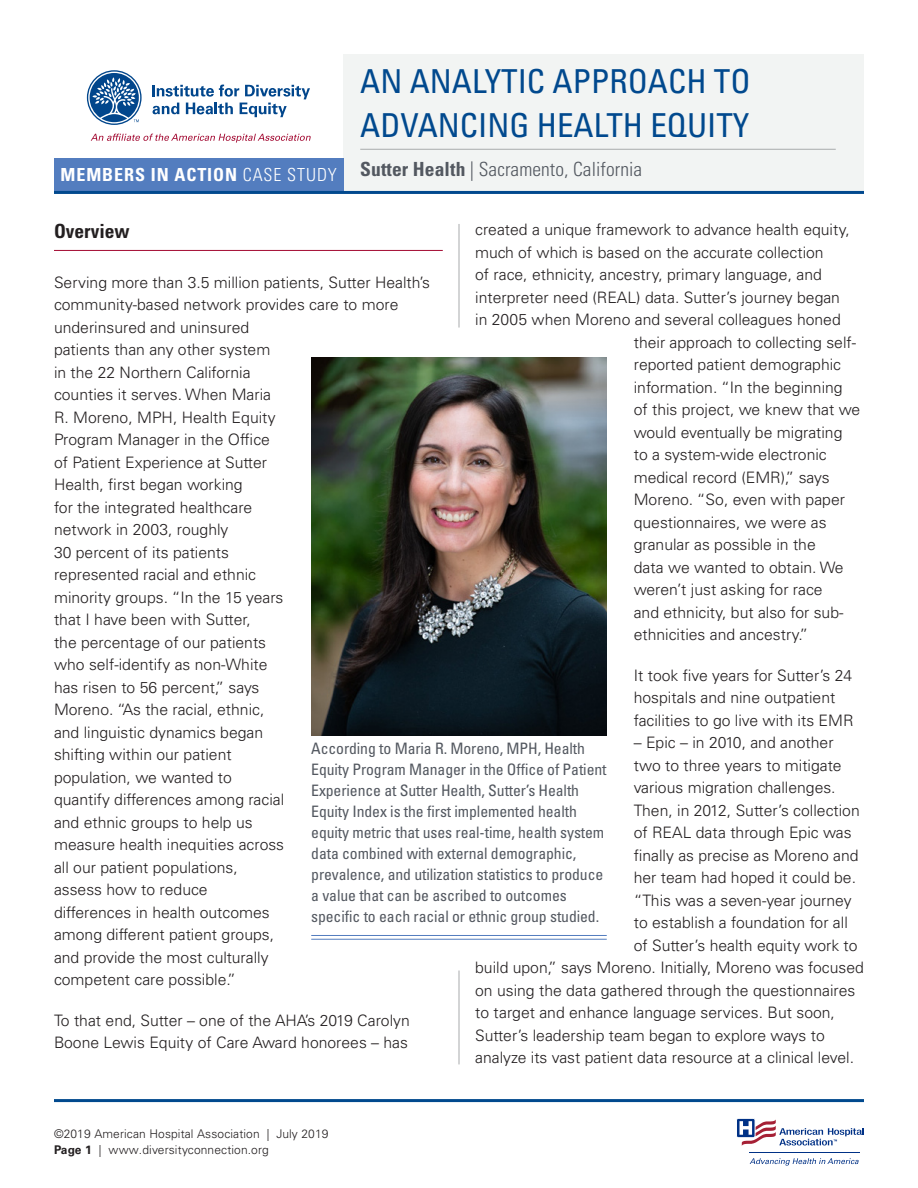
<style>
.page{position:relative;width:918px;height:1188px;background:#fff}
.page>*{position:absolute;margin:0;border:0;box-sizing:border-box;transform-origin:0 0}
.t1{font:condensed 33px/43.5px "Univers LT Std";color:#01498e}
.t2{font:300 condensed 19.5px "Univers LT Std";letter-spacing:.005em;color:#535860}
.subhead{font:700 condensed 19.5px "Univers LT Std";color:#231f20}
.t3{font:700 condensed 18px "Univers LT Std";letter-spacing:.05em;color:#fff}
.t4{font:300 15.75px/22.5px "Univers LT Std";color:#231f20}
.t5{font:condensed 15.75px/21px "Univers LT Std";letter-spacing:-.005em;color:#535860}
.t6{font:300 12px/16.5px "Univers LT Std";letter-spacing:.01em;color:#231f20}
.s1{font-weight:300}
.s2{font-weight:700}
</style>
<div class="page">
<hr style="left:54px;top:1099px;width:810px;height:3px;background:#01498e">
<hr style="left:749px;top:1152px;width:111px;height:1px;background:#003186">
<svg style="left:750px;top:1158px;width:109px;height:8px"></svg>
<svg style="left:736px;top:1118px;width:128px;height:28px"></svg>
<hr style="left:54px;top:250px;width:389px;height:1px;background:#a30a32">
<div style="left:344px;top:54px;width:520px;height:138px;background:#f2f4f3"></div>
<hr style="left:360px;top:149px;width:476px;height:1px;background:#a8abac">
<div style="left:54px;top:158px;width:290px;height:33px;background:#537dbf"></div>
<hr style="left:54px;top:191px;width:810px;height:3px;background:#01498e">
<hr style="left:459px;top:971px;width:1px;height:93px;background:#a8abac">
<svg style="left:87px;top:70px;width:55px;height:55px"></svg>
<svg style="left:88px;top:72px;width:52px;height:52px"></svg>
<svg style="left:90px;top:73px;width:49px;height:49px"></svg>
<svg style="left:153px;top:85px;width:157px;height:32px"></svg>
<svg style="left:91px;top:134px;width:220px;height:9px"></svg>
<hr style="left:459px;top:224px;width:1px;height:104px;background:#a8abac">
<hr style="left:311px;top:935px;width:296px;height:1px;background:#537dbf">
<hr style="left:311px;top:939px;width:296px;height:1px;background:#537dbf">
<img style="left:311px;top:358px;width:296px;height:378px">
<p class="t1" style="left:360px;top:59px;width:392px">AN ANALYTIC APPROACH TO<br>ADVANCING HEALTH EQUITY</p>
<p class="t3" style="left:61px;top:163px;width:278px">MEMBERS IN ACTION <span class="s1">CASE STUDY</span></p>
<p class="t2" style="left:360px;top:157px;width:283px"><span class="s2">Sutter Health</span> | Sacramento, California</p>
<p class="subhead" style="left:54px;top:219px;width:77px">Overview</p>
<p class="t4" style="left:54px;top:271px;width:378px">Serving more than 3.5 million patients, Sutter Health’s community-based network provides care to more underinsured and uninsured<br>patients than any other system<br>in the 22 Northern California<br>counties it serves. When Maria<br>R. Moreno, MPH, Health Equity<br>Program Manager in the Office<br>of Patient Experience at Sutter<br>Health, first began working<br>for the integrated healthcare<br>network in 2003, roughly<br>30 percent of its patients<br>represented racial and ethnic<br>minority groups. “In the 15 years<br>that I have been with Sutter,<br>the percentage of our patients<br>who self-identify as non-White<br>has risen to 56 percent,” says<br>Moreno. “As the racial, ethnic,<br>and linguistic dynamics began<br>shifting within our patient<br>population, we wanted to<br>quantify differences among racial<br>and ethnic groups to help us<br>measure health inequities across<br>all our patient populations,<br>assess how to reduce<br>differences in health outcomes<br>among different patient groups,<br>and provide the most culturally<br>competent care possible.”</p>
<p class="t4" style="left:54px;top:1009px;width:357px">To that end, Sutter – one of the AHA’s 2019 Carolyn<br>Boone Lewis Equity of Care Award honorees – has</p>
<p class="t4" style="left:475px;top:219px;width:376px">created a unique framework to advance health equity,</p>
<p class="t4" style="left:475px;top:241px;width:350px">much of which is based on the accurate collection</p>
<p class="t4" style="left:475px;top:264px;width:348px">of race, ethnicity, ancestry, primary language, and</p>
<p class="t4" style="left:475px;top:286px;width:366px">interpreter need (REAL) data. Sutter’s journey began</p>
<p class="t4" style="left:475px;top:309px;width:367px">in 2005 when Moreno and several colleagues honed</p>
<p class="t4" style="left:634px;top:331px;width:224px">their approach to collecting self-</p>
<p class="t4" style="left:634px;top:354px;width:209px">reported patient demographic</p>
<p class="t4" style="left:634px;top:376px;width:210px">information. “In the beginning</p>
<p class="t4" style="left:634px;top:399px;width:228px">of this project, we knew that we</p>
<p class="t4" style="left:634px;top:421px;width:210px">would eventually be migrating</p>
<p class="t4" style="left:634px;top:444px;width:195px">to a system-wide electronic</p>
<p class="t4" style="left:634px;top:466px;width:197px">medical record (EMR),” says</p>
<p class="t4" style="left:634px;top:489px;width:213px">Moreno. “So, even with paper</p>
<p class="t4" style="left:634px;top:511px;width:194px">questionnaires, we were as</p>
<p class="t4" style="left:634px;top:534px;width:184px">granular as possible in the</p>
<p class="t4" style="left:634px;top:556px;width:211px">data we wanted to obtain. We</p>
<p class="t4" style="left:634px;top:579px;width:190px">weren’t just asking for race</p>
<p class="t4" style="left:634px;top:601px;width:211px">and ethnicity, but also for sub-</p>
<p class="t4" style="left:634px;top:624px;width:176px">ethnicities and ancestry.”</p>
<p class="t4" style="left:634px;top:664px;width:221px">It took five years for Sutter’s 24 hospitals and nine outpatient facilities to go live with its EMR</p>
<p class="t4" style="left:634px;top:732px;width:201px">– Epic – in 2010, and another</p>
<p class="t4" style="left:634px;top:754px;width:209px">two to three years to mitigate</p>
<p class="t4" style="left:634px;top:777px;width:203px">various migration challenges.</p>
<p class="t4" style="left:634px;top:799px;width:228px">Then, in 2012, Sutter’s collection</p>
<p class="t4" style="left:634px;top:822px;width:219px">of REAL data through Epic was</p>
<p class="t4" style="left:634px;top:844px;width:226px">finally as precise as Moreno and</p>
<p class="t4" style="left:634px;top:867px;width:224px">her team had hoped it could be.</p>
<p class="t4" style="left:634px;top:889px;width:219px">“This was a seven-year journey</p>
<p class="t4" style="left:634px;top:912px;width:216px">to establish a foundation for all</p>
<p class="t4" style="left:634px;top:934px;width:225px">of Sutter’s health equity work to</p>
<p class="t4" style="left:475px;top:957px;width:390px">build upon,” says Moreno. Initially, Moreno was focused</p>
<p class="t4" style="left:475px;top:979px;width:382px">on using the data gathered through the questionnaires</p>
<p class="t4" style="left:475px;top:1002px;width:361px">to target and enhance language services. But soon,</p>
<p class="t4" style="left:475px;top:1024px;width:351px">Sutter’s leadership team began to explore ways to</p>
<p class="t4" style="left:475px;top:1047px;width:380px">analyze its vast patient data resource at a clinical level.</p>
<p class="t5" style="left:311px;top:737px;width:297px">According to Maria R. Moreno, MPH, Health Equity Program Manager in the Office of Patient Experience at Sutter Health, Sutter’s Health Equity Index is the first implemented health equity metric that uses real-time, health system data combined with external demographic, prevalence, and utilization statistics to produce a value that can be ascribed to outcomes specific to each racial or ethnic group studied.</p>
<p class="t6" style="left:54px;top:1125px;width:276px">©2019 American Hospital Association | July 2019<br><span class="s2">Page 1</span> | www.diversityconnection.org</p>
</div>
